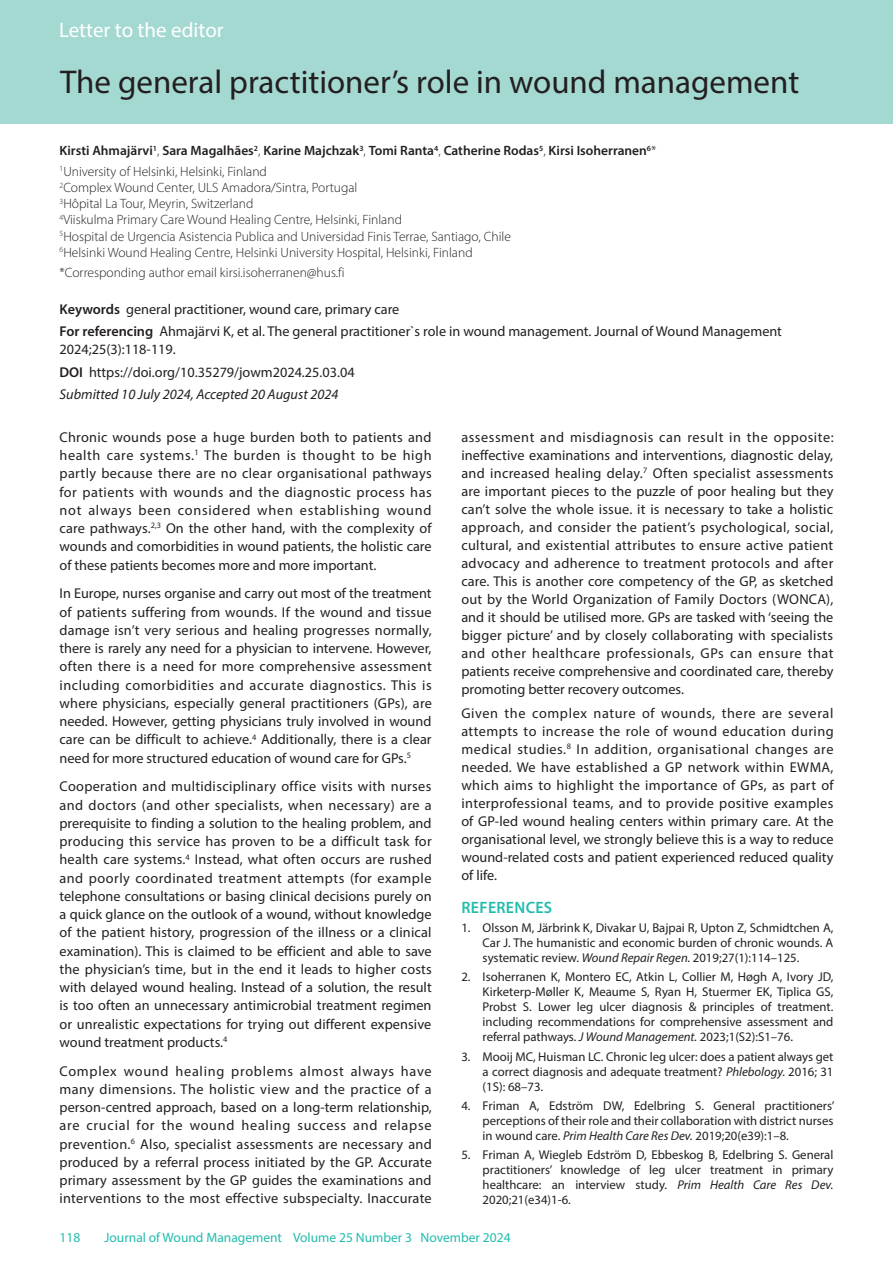
<style>
.page{position:relative;width:893px;height:1263px;background:#fff}
.page>*{position:absolute;margin:0;border:0;box-sizing:border-box;transform-origin:0 0}
.JWM-Top_Title{font:33px "Myriad Pro";color:#231f20}
.JWM-Type_of_article{font:21px "Myriad Pro";color:#fff}
.JWM-Heading{font:600 16.5px "Myriad Pro";letter-spacing:.02em;color:#22bcac}
.JWM-Galley{font:14.25px/18.3px "Myriad Pro";color:#231f20;text-align:justify}
.JWM-For_referencing{font:14.25px/18px "Myriad Pro";color:#231f20}
.JWM-For_referencing-2{font:italic 14.25px "Myriad Pro";color:#231f20}
.JWM-Author_details{font:300 13.5px/16.2px "Myriad Pro";color:#231f20}
.JWM-Author_details-2{font:600 13.5px "Myriad Pro";color:#231f20}
.t1{font:13.5px "Myriad Pro";color:#22bcac}
.t2{font:12.75px/15px "Myriad Pro";color:#231f20;text-align:justify}
.s1{font-weight:300}
.s2{font-weight:600}
.s3{font-style:italic}
</style>
<div class="page">
<div style="left:0;top:0;width:893px;height:123px;background:#a4d9d2"></div>
<p class="JWM-Type_of_article" style="left:59px;top:17px;width:166px">Letter to the editor</p>
<p class="JWM-Top_Title" style="left:60px;top:61px;width:741px">The general practitioner’s role in wound management</p>
<p class="JWM-Author_details-2" style="left:60px;top:142px;width:598px">Kirsti Ahmajärvi<sup>1</sup><span class="s1">,</span> Sara Magalhães<sup>2</sup><span class="s1">,</span> Karine Majchzak<sup>3</sup><span class="s1">,</span> Tomi Ranta<sup>4</sup><span class="s1">,</span> Catherine Rodas<sup>5</sup><span class="s1">,</span> Kirsi Isoherranen<sup>6</sup><span class="s1">*</span></p>
<p class="JWM-Author_details" style="left:60px;top:163px;width:453px"><sup>1</sup>University of Helsinki, Helsinki, Finland<br><sup>2</sup>Complex Wound Center, ULS Amadora/Sintra, Portugal<br><sup>3</sup>Hôpital La Tour, Meyrin, Switzerland<br><sup>4</sup>Viiskulma Primary Care Wound Healing Centre, Helsinki, Finland<br><sup>5</sup>Hospital de Urgencia Asistencia Publica and Universidad Finis Terrae, Santiago, Chile <sup>6</sup>Helsinki Wound Healing Centre, Helsinki University Hospital, Helsinki, Finland</p>
<p class="JWM-Author_details" style="left:60px;top:265px;width:287px">*Corresponding author email kirsi.isoherranen@hus.fi</p>
<p class="JWM-For_referencing" style="left:60px;top:300px;width:341px"><span class="s2">Keywords</span> general practitioner, wound care, primary care</p>
<p class="JWM-For_referencing" style="left:60px;top:322px;width:724px"><span class="s2">For referencing</span> Ahmajärvi K, et al. The general practitioner`s role in wound management. Journal of Wound Management<br>2024;25(3):118-119.</p>
<p class="JWM-For_referencing" style="left:60px;top:362px;width:297px"><span class="s2">DOI</span> https://doi.org/10.35279/jowm2024.25.03.04</p>
<p class="JWM-For_referencing-2" style="left:60px;top:385px;width:280px">Submitted 10 July 2024, Accepted 20 August 2024</p>
<p class="JWM-Galley" style="left:60px;top:428px;width:374px">Chronic wounds pose a huge burden both to patients and health care systems.<sup>1</sup> The burden is thought to be high partly because there are no clear organisational pathways for patients with wounds and the diagnostic process has not always been considered when establishing wound care pathways.<sup>2,3</sup> On the other hand, with the complexity of wounds and comorbidities in wound patients, the holistic care of these patients becomes more and more important.</p>
<p class="JWM-Galley" style="left:60px;top:584px;width:374px">In Europe, nurses organise and carry out most of the treatment of patients suffering from wounds. If the wound and tissue damage isn’t very serious and healing progresses normally, there is rarely any need for a physician to intervene. However, often there is a need for more comprehensive assessment including comorbidities and accurate diagnostics. This is where physicians, especially general practitioners (GPs), are needed. However, getting physicians truly involved in wound care can be difficult to achieve.<sup>4</sup> Additionally, there is a clear need for more structured education of wound care for GPs.<sup>5</sup></p>
<p class="JWM-Galley" style="left:60px;top:777px;width:374px">Cooperation and multidisciplinary office visits with nurses and doctors (and other specialists, when necessary) are a prerequisite to finding a solution to the healing problem, and producing this service has proven to be a difficult task for health care systems.<sup>4</sup> Instead, what often occurs are rushed and poorly coordinated treatment attempts (for example telephone consultations or basing clinical decisions purely on a quick glance on the outlook of a wound, without knowledge of the patient history, progression of the illness or a clinical examination). This is claimed to be efficient and able to save the physician’s time, but in the end it leads to higher costs with delayed wound healing. Instead of a solution, the result is too often an unnecessary antimicrobial treatment regimen or unrealistic expectations for trying out different expensive wound treatment products.<sup>4</sup></p>
<p class="JWM-Galley" style="left:60px;top:1061px;width:374px">Complex wound healing problems almost always have many dimensions. The holistic view and the practice of a person-centred approach, based on a long-term relationship, are crucial for the wound healing success and relapse prevention.<sup>6</sup> Also, specialist assessments are necessary and produced by a referral process initiated by the GP. Accurate primary assessment by the GP guides the examinations and interventions to the most effective subspecialty. Inaccurate</p>
<p class="JWM-Galley" style="left:461px;top:428px;width:374px">assessment and misdiagnosis can result in the opposite: ineffective examinations and interventions, diagnostic delay, and increased healing delay.<sup>7</sup> Often specialist assessments are important pieces to the puzzle of poor healing but they can’t solve the whole issue. it is necessary to take a holistic approach, and consider the patient’s psychological, social, cultural, and existential attributes to ensure active patient advocacy and adherence to treatment protocols and after care. This is another core competency of the GP, as sketched out by the World Organization of Family Doctors (WONCA), and it should be utilised more. GPs are tasked with ‘seeing the bigger picture’ and by closely collaborating with specialists and other healthcare professionals, GPs can ensure that patients receive comprehensive and coordinated care, thereby promoting better recovery outcomes.</p>
<p class="JWM-Galley" style="left:461px;top:704px;width:374px">Given the complex nature of wounds, there are several attempts to increase the role of wound education during medical studies.<sup>8</sup> In addition, organisational changes are needed. We have established a GP network within EWMA, which aims to highlight the importance of GPs, as part of interprofessional teams, and to provide positive examples of GP-led wound healing centers within primary care. At the organisational level, we strongly believe this is a way to reduce wound-related costs and patient experienced reduced quality of life.</p>
<p class="JWM-Heading" style="left:461px;top:897px;width:92px">REFERENCES</p>
<p class="t2" style="left:483px;top:920px;width:352px;text-indent:-21px">1. Olsson M, Järbrink K, Divakar U, Bajpai R, Upton Z, Schmidtchen A, Car J. The humanistic and economic burden of chronic wounds. A systematic review. <span class="s3">Wound Repair Regen.</span> 2019;27(1):114–125.</p>
<p class="t2" style="left:483px;top:969px;width:352px;text-indent:-21px">2. Isoherranen K, Montero EC, Atkin L, Collier M, Høgh A, Ivory JD, Kirketerp-Møller K, Meaume S, Ryan H, Stuermer EK, Tiplica GS, Probst S. Lower leg ulcer diagnosis &amp; principles of treatment. including recommendations for comprehensive assessment and referral pathways. <span class="s3">J Wound Management.</span> 2023;1(S2):S1–76.</p>
<p class="t2" style="left:483px;top:1048px;width:352px;text-indent:-21px">3. Mooij MC, Huisman LC. Chronic leg ulcer: does a patient always get a correct diagnosis and adequate treatment? <span class="s3">Phlebology.</span> 2016; 31 (1S): 68–73.</p>
<p class="t2" style="left:483px;top:1098px;width:353px;text-indent:-21px">4. Friman A, Edström DW, Edelbring S. General practitioners’ perceptions of their role and their collaboration with district nurses in wound care. <span class="s3">Prim Health Care Res Dev.</span> 2019;20(e39):1–8.</p>
<p class="t2" style="left:483px;top:1147px;width:352px;text-indent:-21px">5. Friman A, Wiegleb Edström D, Ebbeskog B, Edelbring S. General practitioners’ knowledge of leg ulcer treatment in primary healthcare: an interview study. <span class="s3">Prim Health Care Res Dev.<br></span>2020;21(e34)1-6.</p>
<p class="t1" style="left:60px;top:1229px;width:22px">118</p>
<p class="t1" style="left:105px;top:1229px;width:408px">Journal of Wound Management Volume 25 Number 3 November 2024</p>
</div>
